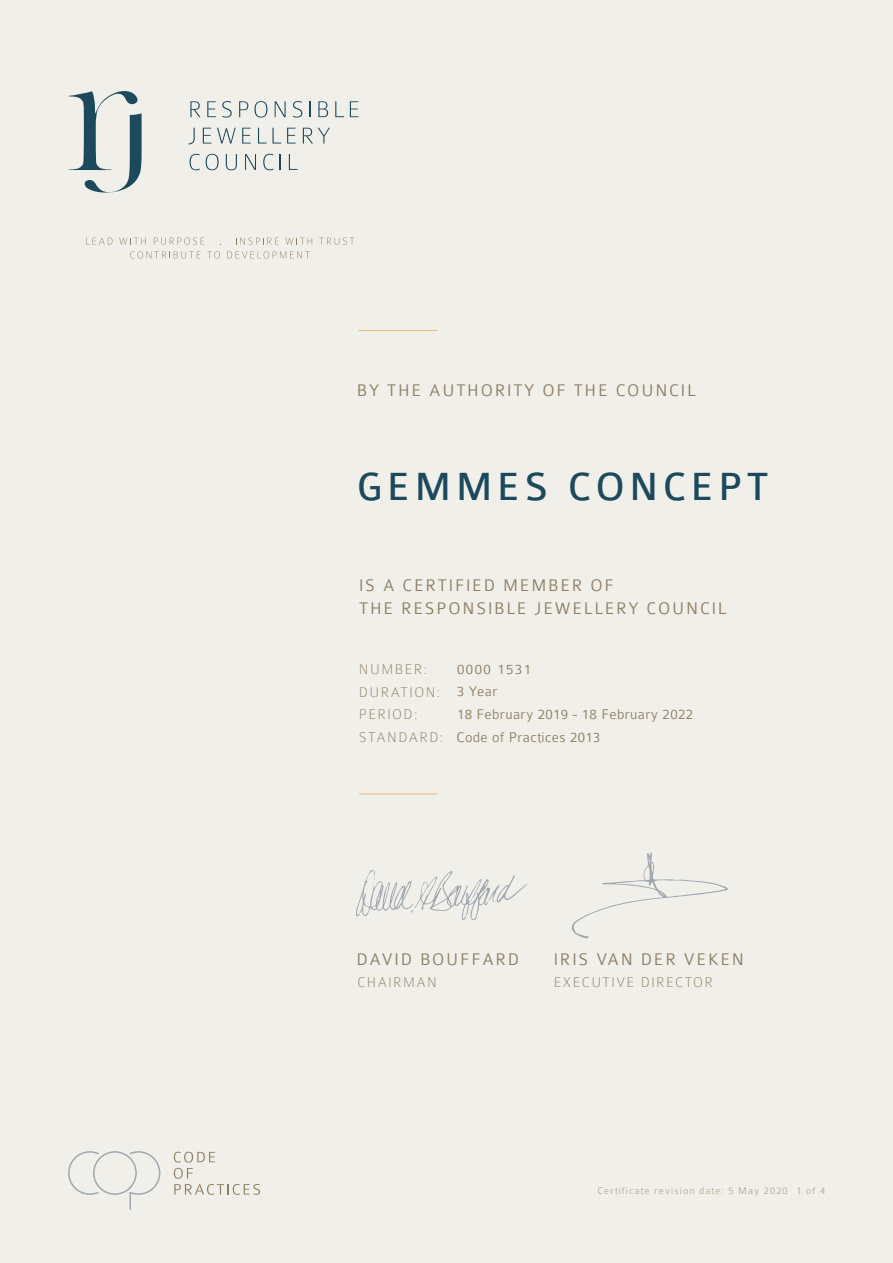
<style>
.page{position:relative;width:893px;height:1263px;background:#fff}
.page>*{position:absolute;margin:0;border:0;box-sizing:border-box;transform-origin:0 0}
.Company_title_28pt{font:42px "Colaborate";letter-spacing:.1em;color:#1c495c}
.t1{font:300 18px/22.5px "Colaborate";letter-spacing:.1em;color:#8d7f64}
.t2{font:100 15px "Colaborate";letter-spacing:.1em;color:#8d7f64}
.t3{font:300 15px "Colaborate";letter-spacing:.025em;color:#8d7f64}
.t4{font:300 15px "Colaborate";letter-spacing:.1em;color:#8d7f64}
.t5{font:300 10.5px "Colaborate";letter-spacing:.1em;color:#b5a996}
</style>
<div class="page">
<div style="left:0;top:1px;width:893px;height:1262px;background:#f1efea"></div>
<svg style="left:69px;top:91px;width:73px;height:102px"></svg>
<svg style="left:190px;top:101px;width:10px;height:16px"></svg>
<svg style="left:207px;top:101px;width:9px;height:16px"></svg>
<svg style="left:222px;top:101px;width:10px;height:17px"></svg>
<svg style="left:239px;top:101px;width:9px;height:16px"></svg>
<svg style="left:254px;top:101px;width:13px;height:17px"></svg>
<svg style="left:275px;top:101px;width:11px;height:16px"></svg>
<svg style="left:293px;top:101px;width:9px;height:17px"></svg>
<svg style="left:309px;top:101px;width:2px;height:16px"></svg>
<svg style="left:318px;top:101px;width:10px;height:16px"></svg>
<svg style="left:335px;top:101px;width:9px;height:16px"></svg>
<svg style="left:350px;top:101px;width:8px;height:16px"></svg>
<svg style="left:188px;top:128px;width:7px;height:17px"></svg>
<svg style="left:203px;top:128px;width:8px;height:16px"></svg>
<svg style="left:217px;top:128px;width:19px;height:16px"></svg>
<svg style="left:242px;top:128px;width:9px;height:16px"></svg>
<svg style="left:258px;top:128px;width:23px;height:16px"></svg>
<svg style="left:287px;top:128px;width:9px;height:16px"></svg>
<svg style="left:303px;top:128px;width:27px;height:16px"></svg>
<svg style="left:190px;top:154px;width:10px;height:16px"></svg>
<svg style="left:206px;top:154px;width:13px;height:16px"></svg>
<svg style="left:226px;top:154px;width:11px;height:16px"></svg>
<svg style="left:245px;top:154px;width:11px;height:16px"></svg>
<svg style="left:263px;top:154px;width:11px;height:16px"></svg>
<svg style="left:280px;top:154px;width:1px;height:16px"></svg>
<svg style="left:289px;top:154px;width:9px;height:16px"></svg>
<svg style="left:86px;top:238px;width:26px;height:7px"></svg>
<svg style="left:119px;top:238px;width:27px;height:7px"></svg>
<svg style="left:154px;top:238px;width:50px;height:7px"></svg>
<svg style="left:236px;top:238px;width:43px;height:7px"></svg>
<svg style="left:285px;top:238px;width:27px;height:7px"></svg>
<svg style="left:321px;top:238px;width:32px;height:7px"></svg>
<svg style="left:130px;top:251px;width:71px;height:8px"></svg>
<svg style="left:207px;top:251px;width:13px;height:8px"></svg>
<svg style="left:227px;top:251px;width:83px;height:8px"></svg>
<hr style="left:359px;top:330px;width:78px;height:1px;background:#e9c378">
<hr style="left:359px;top:793px;width:78px;height:2px;background:#e9c378">
<svg style="left:571px;top:852px;width:157px;height:86px"></svg>
<svg style="left:356px;top:870px;width:172px;height:50px"></svg>
<svg style="left:174px;top:1152px;width:41px;height:10px"></svg>
<svg style="left:174px;top:1168px;width:86px;height:27px"></svg>
<svg style="left:68px;top:1151px;width:93px;height:59px"></svg>
<p class="t1" style="left:357px;top:379px;width:340px">BY THE AUTHORITY OF THE COUNCIL</p>
<p class="Company_title_28pt" style="left:357px;top:465px;width:413px">GEMMES CONCEPT</p>
<p class="t1" style="left:359px;top:574px;width:369px">IS A CERTIFIED MEMBER OF<br>THE RESPONSIBLE JEWELLERY COUNCIL</p>
<p class="t2" style="left:359px;top:661px;width:70px">NUMBER:</p>
<p class="t2" style="left:359px;top:684px;width:83px">DURATION:</p>
<p class="t2" style="left:359px;top:706px;width:60px">PERIOD:</p>
<p class="t2" style="left:359px;top:729px;width:86px">STANDARD:</p>
<p class="t4" style="left:457px;top:661px;width:76px">0000 1531</p>
<p class="t3" style="left:457px;top:707px;width:237px">18 February 2019 - 18 February 2022</p>
<p class="t3" style="left:457px;top:729px;width:145px">Code of Practices 2013</p>
<p class="t3" style="left:457px;top:683px;width:42px">3 Year</p>
<p class="t1" style="left:356px;top:948px;width:164px">DAVID BOUFFARD</p>
<p class="t1" style="left:554px;top:948px;width:192px">IRIS VAN DER VEKEN</p>
<p class="t2" style="left:358px;top:974px;width:81px">CHAIRMAN</p>
<p class="t2" style="left:554px;top:974px;width:161px">EXECUTIVE DIRECTOR</p>
<p class="t5" style="left:597px;top:1185px;width:192px">Certificate revision date: 5 May 2020</p>
<p class="t5" style="left:796px;top:1185px;width:30px">1 of 4</p>
</div>
